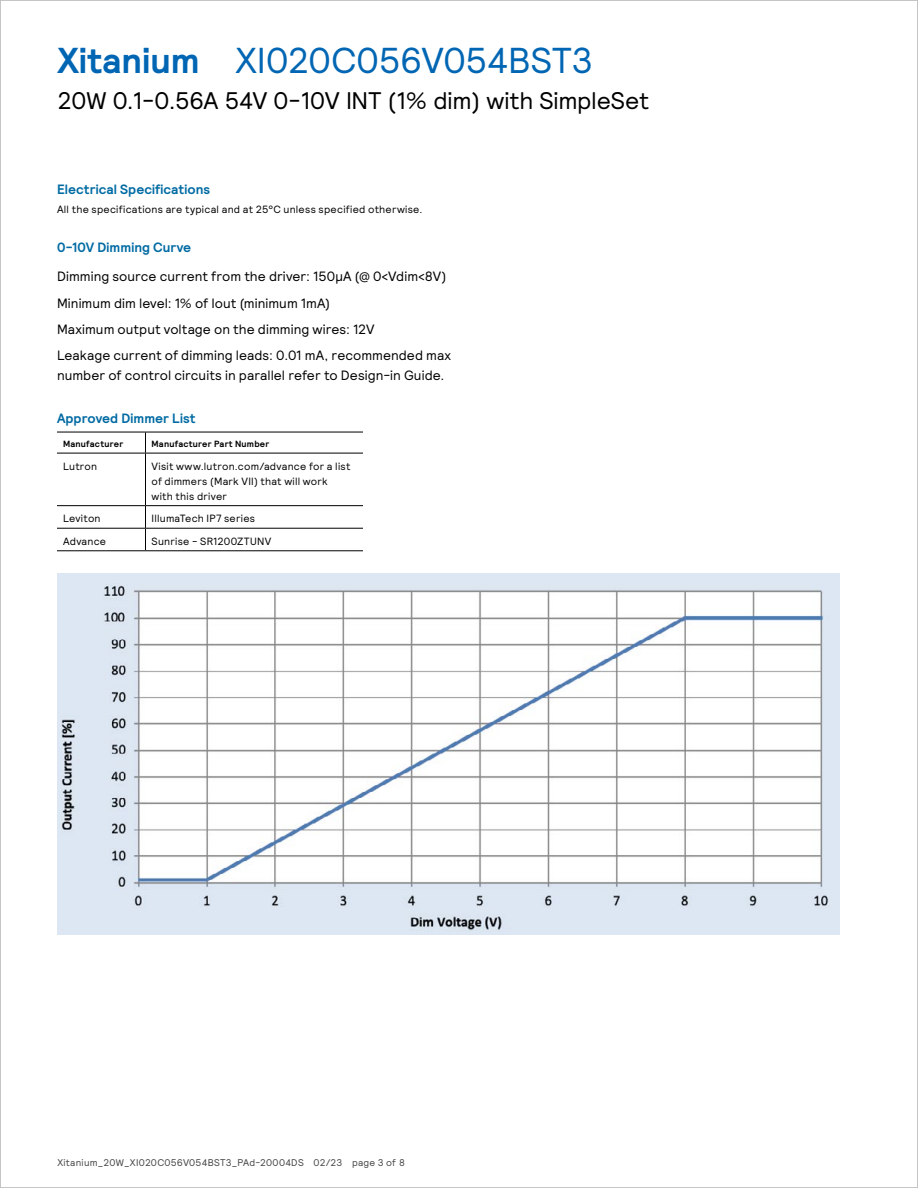
<style>
.page{position:relative;width:918px;height:1188px;background:#fff}
.page>*{position:absolute;margin:0;border:0;box-sizing:border-box;transform-origin:0 0}
.t1{font:36px "Signify Relative";letter-spacing:-.01em;color:#0066b3}
.t2{font:24px "Signify Relative";letter-spacing:-.005em;color:#000}
.t3{font:13.5px/26.2px "Signify Relative";letter-spacing:.005em;color:#000}
.t4{font:700 13.5px "Signify Relative";letter-spacing:.005em;color:#006ba3}
.t5{font:10.5px/15px "Signify Relative";letter-spacing:.025em;color:#000}
.t6{font:9.75px "Signify Relative";letter-spacing:.025em;color:#464547}
.t7{font:700 9px "Signify Relative";letter-spacing:.025em;color:#000}
.s1{font-weight:700}
</style>
<div class="page">
<img style="left:57px;top:573px;width:783px;height:361px">
<hr style="left:57px;top:453px;width:89px;height:1px;background:#000">
<hr style="left:57px;top:505px;width:89px;height:1px;background:#000">
<hr style="left:57px;top:528px;width:89px;height:1px;background:#000">
<hr style="left:57px;top:550px;width:89px;height:1px;background:#000">
<hr style="left:57px;top:432px;width:89px;height:1px;background:#000">
<hr style="left:146px;top:432px;width:217px;height:1px;background:#000">
<svg style="left:145px;top:432px;width:1px;height:21px"></svg>
<hr style="left:146px;top:453px;width:217px;height:1px;background:#000">
<hr style="left:145px;top:453px;width:1px;height:52px;background:#000">
<hr style="left:146px;top:505px;width:217px;height:1px;background:#000">
<hr style="left:146px;top:528px;width:217px;height:1px;background:#000">
<svg style="left:145px;top:506px;width:1px;height:44px"></svg>
<hr style="left:146px;top:550px;width:217px;height:1px;background:#000">
<h1 class="t1" style="left:57px;top:37px;width:537px"><span class="s1">Xitanium</span> XI020C056V054BST3</h1>
<h2 class="t2" style="left:57px;top:85px;width:593px">20W 0.1-0.56A 54V 0-10V INT (1% dim) with SimpleSet</h2>
<p class="t4" style="left:57px;top:180px;width:155px">Electrical Specifications</p>
<p class="t5" style="left:57px;top:202px;width:367px">All the specifications are typical and at 25°C unless specified otherwise.</p>
<p class="t4" style="left:57px;top:239px;width:136px">0-10V Dimming Curve</p>
<p class="t3" style="left:57px;top:263px;width:396px">Dimming source current from the driver: 150μA (@ 0&lt;Vdim&lt;8V)<br>Minimum dim level: 1% of Iout (minimum 1mA)<br>Maximum output voltage on the dimming wires: 12V<br>Leakage current of dimming leads: 0.01 mA, recommended max</p>
<p class="t3" style="left:57px;top:361px;width:389px">number of control circuits in parallel refer to Design-in Guide.</p>
<p class="t4" style="left:57px;top:409px;width:140px">Approved Dimmer List</p>
<p class="t7" style="left:63px;top:438px;width:62px">Manufacturer</p>
<p class="t7" style="left:151px;top:438px;width:119px">Manufacturer Part Number</p>
<p class="t5" style="left:63px;top:458px;width:36px">Lutron</p>
<p class="t5" style="left:152px;top:458px;width:200px">Visit www.lutron.com/advance for a list of dimmers (Mark VII) that will work with this driver</p>
<p class="t5" style="left:63px;top:511px;width:39px">Leviton</p>
<p class="t5" style="left:152px;top:511px;width:105px">IllumaTech IP7 series</p>
<p class="t5" style="left:63px;top:533px;width:45px">Advance</p>
<p class="t5" style="left:152px;top:533px;width:121px">Sunrise - SR1200ZTUNV</p>
<p class="t6" style="left:57px;top:1156px;width:349px">Xitanium_20W_XI020C056V054BST3_PAd-20004DS 02/23 page 3 of 8</p>
</div>
